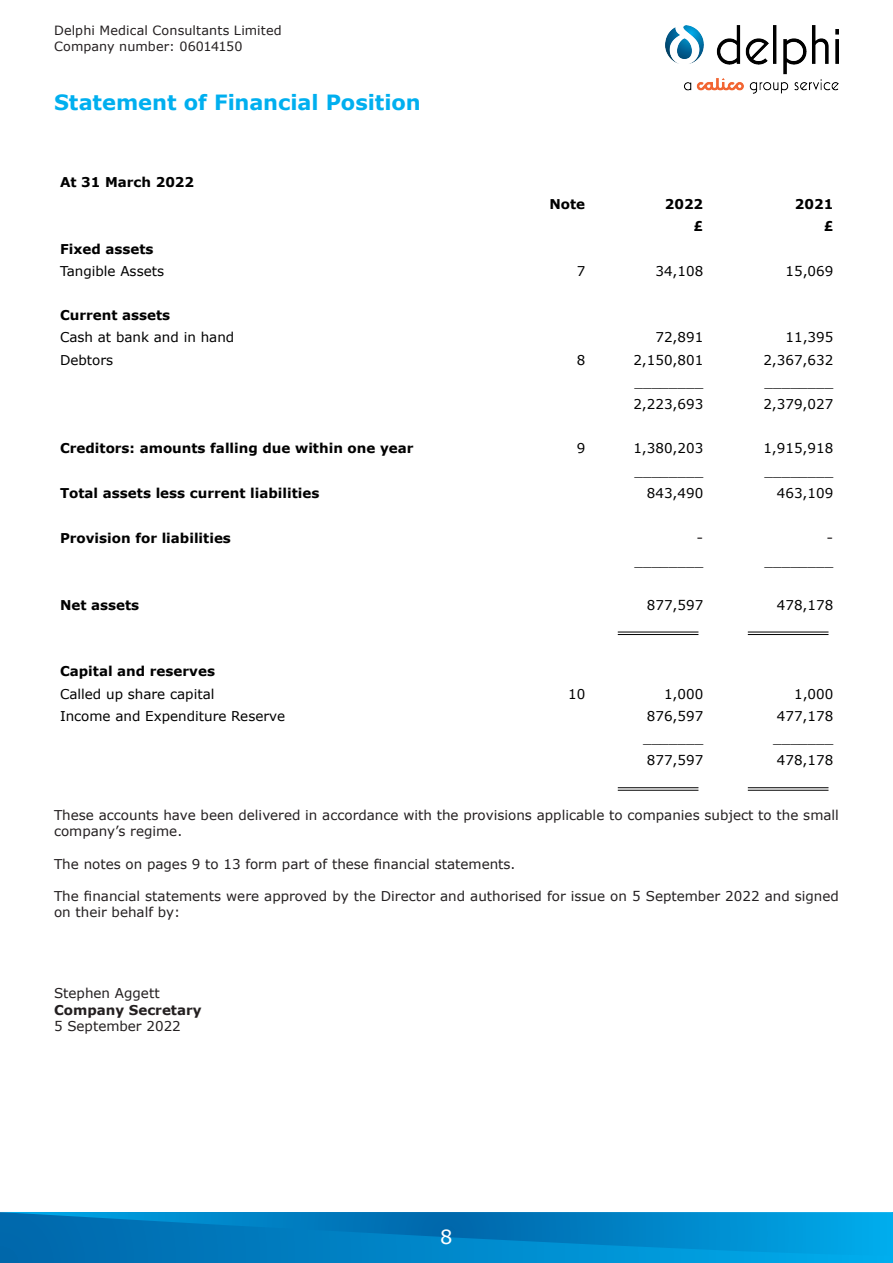
<style>
.page{position:relative;width:893px;height:1263px;background:#fff}
.page>*{position:absolute;margin:0;border:0;box-sizing:border-box;transform-origin:0 0}
.Heading{font:700 21px "Verdana";letter-spacing:-.005em;color:#00afef}
.t1{font:19.5px "Verdana";color:#fff}
.t2{font:15px "Verdana";color:#231f20}
.t3{font:13.5px/16.2px "Verdana";color:#231f20}
.t4{font:13.5px "Verdana";color:#000}
.t5{font:700 13.5px "Verdana";color:#000}
.t6{font:700 13.5px "Verdana";color:#231f20}
.t7{font:12.75px/15.3px "Verdana";letter-spacing:.01em;color:#231f20}
</style>
<div class="page">
<div style="left:0;top:1212px;width:893px;height:51px;background:linear-gradient(to right,#0065a9,#00aded)"></div>
<svg style="left:0;top:1212px;width:893px;height:43px;background:#0082c4"></svg>
<img style="left:665px;top:26px;width:174px;height:68px">
<hr style="left:618px;top:632px;width:80px;height:1px;background:#000">
<hr style="left:618px;top:634px;width:80px;height:1px;background:#000">
<hr style="left:748px;top:632px;width:80px;height:1px;background:#000">
<hr style="left:748px;top:634px;width:80px;height:1px;background:#000">
<hr style="left:618px;top:787px;width:80px;height:1px;background:#000">
<hr style="left:618px;top:790px;width:80px;height:1px;background:#000">
<hr style="left:748px;top:787px;width:80px;height:1px;background:#000">
<hr style="left:748px;top:790px;width:80px;height:1px;background:#000">
<p class="t7" style="left:54px;top:23px;width:229px">Delphi Medical Consultants Limited<br>Company number: 06014150</p>
<p class="Heading" style="left:54px;top:87px;width:368px">Statement of Financial Position</p>
<p class="t5" style="left:60px;top:172px;width:136px">At 31 March 2022</p>
<p class="t5" style="left:549px;top:195px;width:37px">Note</p>
<p class="t5" style="left:665px;top:195px;width:40px">2022</p>
<p class="t5" style="left:795px;top:195px;width:40px">2021</p>
<p class="t5" style="left:694px;top:217px;width:11px">£</p>
<p class="t5" style="left:824px;top:217px;width:11px">£</p>
<p class="t5" style="left:60px;top:239px;width:95px">Fixed assets</p>
<p class="t4" style="left:60px;top:262px;width:106px">Tangible Assets</p>
<p class="t4" style="left:577px;top:262px;width:10px">7</p>
<p class="t4" style="left:655px;top:262px;width:49px">34,108</p>
<p class="t4" style="left:785px;top:262px;width:49px">15,069</p>
<p class="t5" style="left:60px;top:306px;width:112px">Current assets</p>
<p class="t4" style="left:60px;top:328px;width:176px">Cash at bank and in hand</p>
<p class="t4" style="left:655px;top:328px;width:49px">72,891</p>
<p class="t4" style="left:785px;top:328px;width:49px">11,395</p>
<p class="t4" style="left:60px;top:351px;width:55px">Debtors</p>
<p class="t4" style="left:577px;top:351px;width:10px">8</p>
<p class="t4" style="left:633px;top:351px;width:71px">2,150,801</p>
<p class="t4" style="left:763px;top:351px;width:71px">2,367,632</p>
<p class="t4" style="left:635px;top:373px;width:70px">________</p>
<p class="t4" style="left:765px;top:373px;width:70px">________</p>
<p class="t4" style="left:633px;top:395px;width:71px">2,223,693</p>
<p class="t4" style="left:763px;top:395px;width:71px">2,379,027</p>
<p class="t5" style="left:60px;top:439px;width:355px">Creditors: amounts falling due within one year</p>
<p class="t4" style="left:577px;top:439px;width:10px">9</p>
<p class="t4" style="left:633px;top:439px;width:71px">1,380,203</p>
<p class="t4" style="left:763px;top:439px;width:71px">1,915,918</p>
<p class="t4" style="left:635px;top:462px;width:70px">________</p>
<p class="t4" style="left:765px;top:462px;width:70px">________</p>
<p class="t5" style="left:60px;top:484px;width:261px">Total assets less current liabilities</p>
<p class="t4" style="left:647px;top:484px;width:58px">843,490</p>
<p class="t4" style="left:777px;top:484px;width:58px">463,109</p>
<p class="t5" style="left:60px;top:528px;width:172px">Provision for liabilities</p>
<p class="t2" style="left:696px;top:528px;width:8px">-</p>
<p class="t2" style="left:826px;top:528px;width:8px">-</p>
<p class="t4" style="left:634px;top:551px;width:70px">________</p>
<p class="t4" style="left:765px;top:551px;width:70px">________</p>
<p class="t5" style="left:60px;top:595px;width:81px">Net assets</p>
<p class="t4" style="left:647px;top:596px;width:58px">877,597</p>
<p class="t4" style="left:777px;top:596px;width:58px">478,178</p>
<p class="t5" style="left:60px;top:662px;width:157px">Capital and reserves</p>
<p class="t4" style="left:60px;top:684px;width:156px">Called up share capital</p>
<p class="t4" style="left:568px;top:684px;width:19px">10</p>
<p class="t4" style="left:664px;top:684px;width:41px">1,000</p>
<p class="t4" style="left:794px;top:684px;width:41px">1,000</p>
<p class="t4" style="left:60px;top:707px;width:227px">Income and Expenditure Reserve</p>
<p class="t4" style="left:647px;top:707px;width:58px">876,597</p>
<p class="t4" style="left:777px;top:707px;width:58px">477,178</p>
<p class="t4" style="left:643px;top:729px;width:62px">_______</p>
<p class="t4" style="left:773px;top:729px;width:62px">_______</p>
<p class="t4" style="left:647px;top:751px;width:58px">877,597</p>
<p class="t4" style="left:777px;top:751px;width:58px">478,178</p>
<p class="t3" style="left:54px;top:807px;width:786px">These accounts have been delivered in accordance with the provisions applicable to companies subject to the small company’s regime.</p>
<p class="t3" style="left:54px;top:856px;width:463px">The notes on pages 9 to 13 form part of these financial statements.</p>
<p class="t3" style="left:54px;top:888px;width:786px">The financial statements were approved by the Director and authorised for issue on 5 September 2022 and signed on their behalf by:</p>
<p class="t3" style="left:54px;top:985px;width:107px">Stephen Aggett</p>
<p class="t6" style="left:54px;top:1000px;width:149px">Company Secretary</p>
<p class="t3" style="left:54px;top:1018px;width:128px">5 September 2022</p>
<h2 class="t1" style="left:440px;top:1223px;width:14px">8</h2>
</div>
